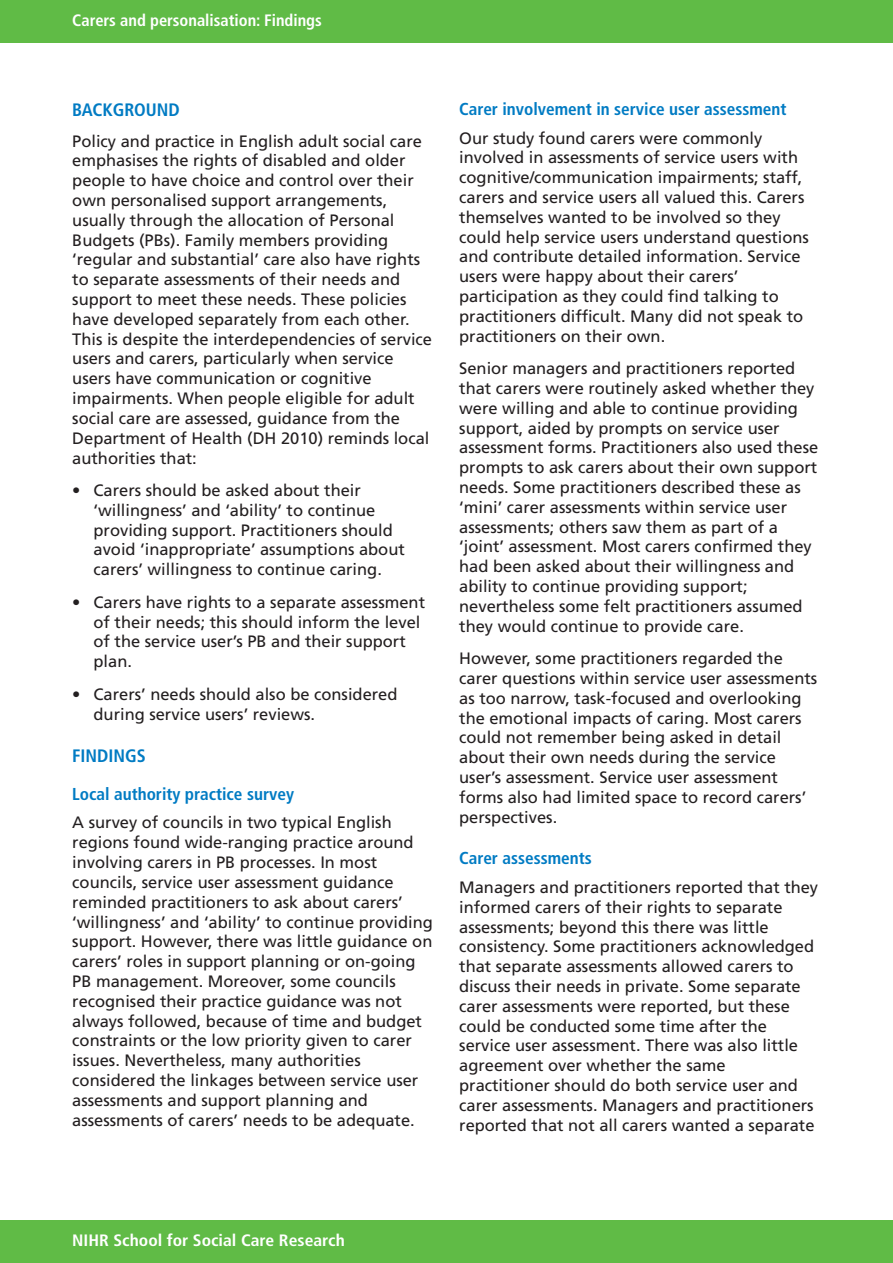
<style>
.page{position:relative;width:893px;height:1263px;background:#fff}
.page>*{position:absolute;margin:0;border:0;box-sizing:border-box;transform-origin:0 0}
.t1{font:700 condensed 18px "Frutiger";color:#007bc3}
.t2{font:700 condensed 17.25px "Frutiger";color:#007bc3}
.t3{font:16.5px/19.8px "Frutiger";color:#231f20}
.t4{font:700 condensed 16.5px "Frutiger";color:#fff}
.t5{font:700 condensed 16.5px "Frutiger";color:#fff;scale:1.07 1}
</style>
<div class="page">
<div style="left:0;top:1220px;width:893px;height:43px;background:#60bb46"></div>
<div style="left:0;top:0;width:893px;height:43px;background:#60bb46"></div>
<p class="t4" style="left:72px;top:13px;width:251px">Carers and personalisation: Findings</p>
<p class="t1" style="left:72px;top:102px;width:109px">BACKGROUND</p>
<p class="t3" style="left:72px;top:132px;width:361px">Policy and practice in English adult social care emphasises the rights of disabled and older people to have choice and control over their own personalised support arrangements, usually through the allocation of Personal Budgets (PBs). Family members providing ‘regular and substantial’ care also have rights to separate assessments of their needs and support to meet these needs. These policies have developed separately from each other.<br>This is despite the interdependencies of service users and carers, particularly when service users have communication or cognitive impairments. When people eligible for adult social care are assessed, guidance from the Department of Health (DH 2010) reminds local authorities that:</p>
<p class="t3" style="left:94px;top:482px;width:313px;text-indent:-21px">• Carers should be asked about their ‘willingness’ and ‘ability’ to continue providing support. Practitioners should avoid ‘inappropriate’ assumptions about carers’ willingness to continue caring.</p>
<p class="t3" style="left:94px;top:593px;width:333px;text-indent:-21px">• Carers have rights to a separate assessment of their needs; this should inform the level of the service user’s PB and their support plan.</p>
<p class="t3" style="left:94px;top:685px;width:305px;text-indent:-21px">• Carers’ needs should also be considered during service users’ reviews.</p>
<p class="t1" style="left:72px;top:748px;width:75px">FINDINGS</p>
<p class="t2" style="left:72px;top:787px;width:223px">Local authority practice survey</p>
<p class="t3" style="left:72px;top:814px;width:362px">A survey of councils in two typical English regions found wide-ranging practice around involving carers in PB processes. In most councils, service user assessment guidance reminded practitioners to ask about carers’ ‘willingness’ and ‘ability’ to continue providing support. However, there was little guidance on carers’ roles in support planning or on-going PB management. Moreover, some councils recognised their practice guidance was not always followed, because of time and budget constraints or the low priority given to carer issues. Nevertheless, many authorities considered the linkages between service user assessments and support planning and assessments of carers’ needs to be adequate.</p>
<p class="t2" style="left:459px;top:102px;width:329px">Carer involvement in service user assessment</p>
<p class="t3" style="left:459px;top:129px;width:351px">Our study found carers were commonly involved in assessments of service users with cognitive/communication impairments; staff, carers and service users all valued this. Carers themselves wanted to be involved so they could help service users understand questions and contribute detailed information. Service users were happy about their carers’ participation as they could find talking to practitioners difficult. Many did not speak to practitioners on their own.</p>
<p class="t3" style="left:459px;top:360px;width:361px">Senior managers and practitioners reported that carers were routinely asked whether they were willing and able to continue providing support, aided by prompts on service user assessment forms. Practitioners also used these prompts to ask carers about their own support needs. Some practitioners described these as ‘mini’ carer assessments within service user assessments; others saw them as part of a ‘joint’ assessment. Most carers confirmed they had been asked about their willingness and ability to continue providing support; nevertheless some felt practitioners assumed they would continue to provide care.</p>
<p class="t3" style="left:459px;top:650px;width:360px">However, some practitioners regarded the carer questions within service user assessments as too narrow, task-focused and overlooking the emotional impacts of caring. Most carers could not remember being asked in detail about their own needs during the service user’s assessment. Service user assessment forms also had limited space to record carers’ perspectives.</p>
<p class="t2" style="left:459px;top:851px;width:134px">Carer assessments</p>
<p class="t3" style="left:459px;top:878px;width:360px">Managers and practitioners reported that they informed carers of their rights to separate assessments; beyond this there was little consistency. Some practitioners acknowledged that separate assessments allowed carers to discuss their needs in private. Some separate carer assessments were reported, but these could be conducted some time after the service user assessment. There was also little agreement over whether the same practitioner should do both service user and carer assessments. Managers and practitioners reported that not all carers wanted a separate</p>
<p class="t5" style="left:72px;top:1233px;width:256px">NIHR School for Social Care Research</p>
</div>
